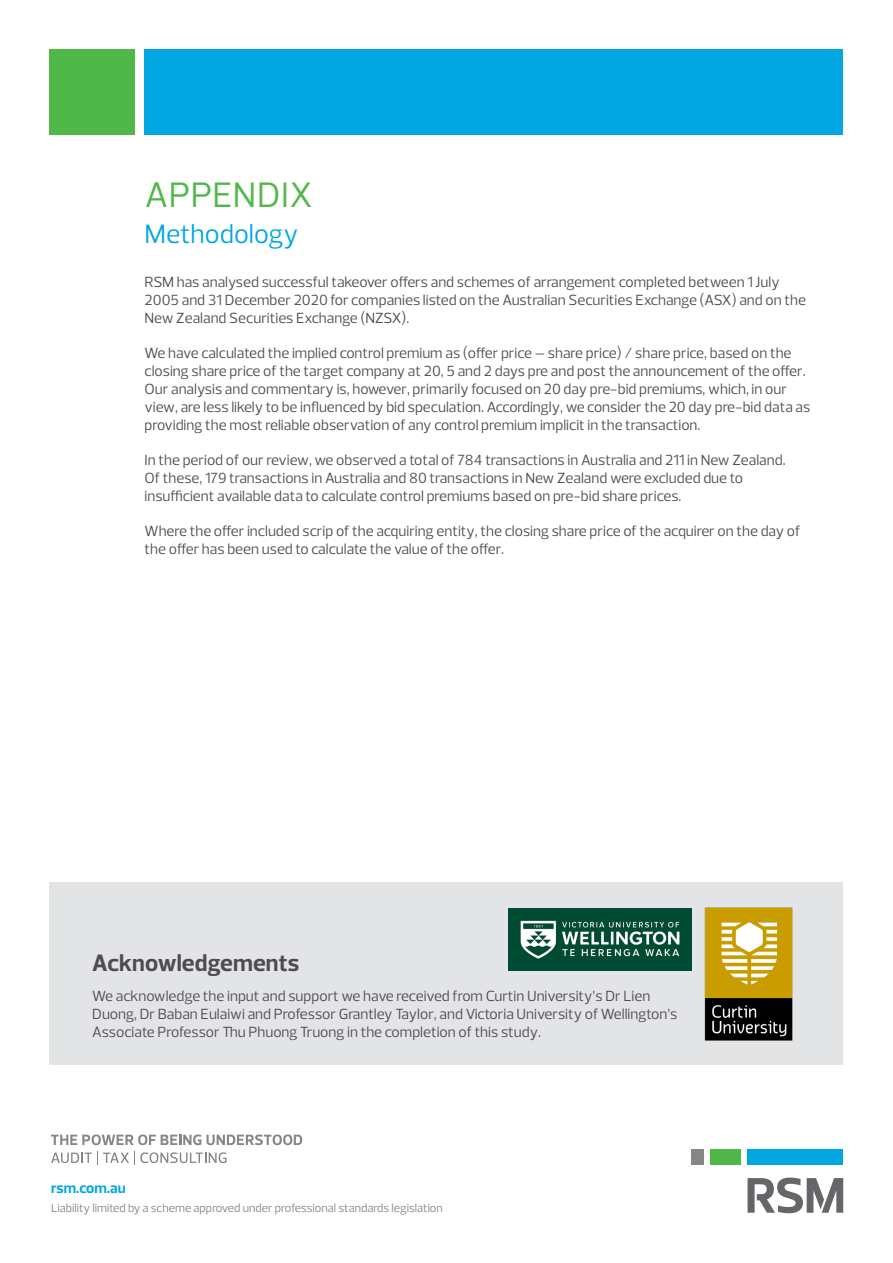
<style>
.page{position:relative;width:893px;height:1263px;background:#fff}
.page>*{position:absolute;margin:0;border:0;box-sizing:border-box;transform-origin:0 0}
.t1{font:36px "Prelo";letter-spacing:.01em;color:#50b848}
.t2{font:27px "Prelo";color:#00a7e1}
.t3{font:700 24px "Prelo";color:#4d4d4f}
.t4{font:15px/18px "Prelo";color:#4d4d4f}
.t5{font:700 15px "Prelo";color:#00a7e1}
.t6{font:12px "Prelo";color:#848688}
</style>
<div class="page">
<div style="left:747px;top:1149px;width:96px;height:16px;background:#00a7e1"></div>
<div style="left:691px;top:1149px;width:12px;height:16px;background:#848688"></div>
<div style="left:710px;top:1149px;width:31px;height:16px;background:#50b848"></div>
<svg style="left:747px;top:1177px;width:96px;height:36px"></svg>
<svg style="left:51px;top:1151px;width:176px;height:13px"></svg>
<svg style="left:51px;top:1134px;width:150px;height:11px"></svg>
<svg style="left:207px;top:1134px;width:95px;height:11px"></svg>
<div style="left:50px;top:882px;width:793px;height:183px;background:#e3e4e5"></div>
<div style="left:145px;top:50px;width:698px;height:85px;background:#00a7e1"></div>
<div style="left:50px;top:50px;width:85px;height:85px;background:#50b848"></div>
<img style="left:704px;top:907px;width:89px;height:134px">
<img style="left:508px;top:909px;width:183px;height:62px">
<h1 class="t1" style="left:145px;top:173px;width:169px">APPENDIX</h1>
<h2 class="t2" style="left:145px;top:218px;width:156px">Methodology</h2>
<p class="t4" style="left:145px;top:273px;width:663px">RSM has analysed successful takeover offers and schemes of arrangement completed between 1 July<br>2005 and 31 December 2020 for companies listed on the Australian Securities Exchange (ASX) and on the<br>New Zealand Securities Exchange (NZSX).</p>
<p class="t4" style="left:145px;top:344px;width:667px">We have calculated the implied control premium as (offer price – share price) / share price, based on the closing share price of the target company at 20, 5 and 2 days pre and post the announcement of the offer.<br>Our analysis and commentary is, however, primarily focused on 20 day pre-bid premiums, which, in our view, are less likely to be influenced by bid speculation. Accordingly, we consider the 20 day pre-bid data as providing the most reliable observation of any control premium implicit in the transaction.</p>
<p class="t4" style="left:145px;top:451px;width:643px">In the period of our review, we observed a total of 784 transactions in Australia and 211 in New Zealand.<br>Of these, 179 transactions in Australia and 80 transactions in New Zealand were excluded due to insufficient available data to calculate control premiums based on pre-bid share prices.</p>
<p class="t4" style="left:145px;top:522px;width:657px">Where the offer included scrip of the acquiring entity, the closing share price of the acquirer on the day of the offer has been used to calculate the value of the offer.</p>
<h3 class="t3" style="left:92px;top:948px;width:208px">Acknowledgements</h3>
<p class="t4" style="left:92px;top:987px;width:587px">We acknowledge the input and support we have received from Curtin University’s Dr Lien<br>Duong, Dr Baban Eulaiwi and Professor Grantley Taylor, and Victoria University of Wellington’s<br>Associate Professor Thu Phuong Truong in the completion of this study.</p>
<p class="t5" style="left:51px;top:1178px;width:76px">rsm.com.au</p>
<p class="t6" style="left:51px;top:1200px;width:393px">Liability limited by a scheme approved under professional standards legislation</p>
</div>
